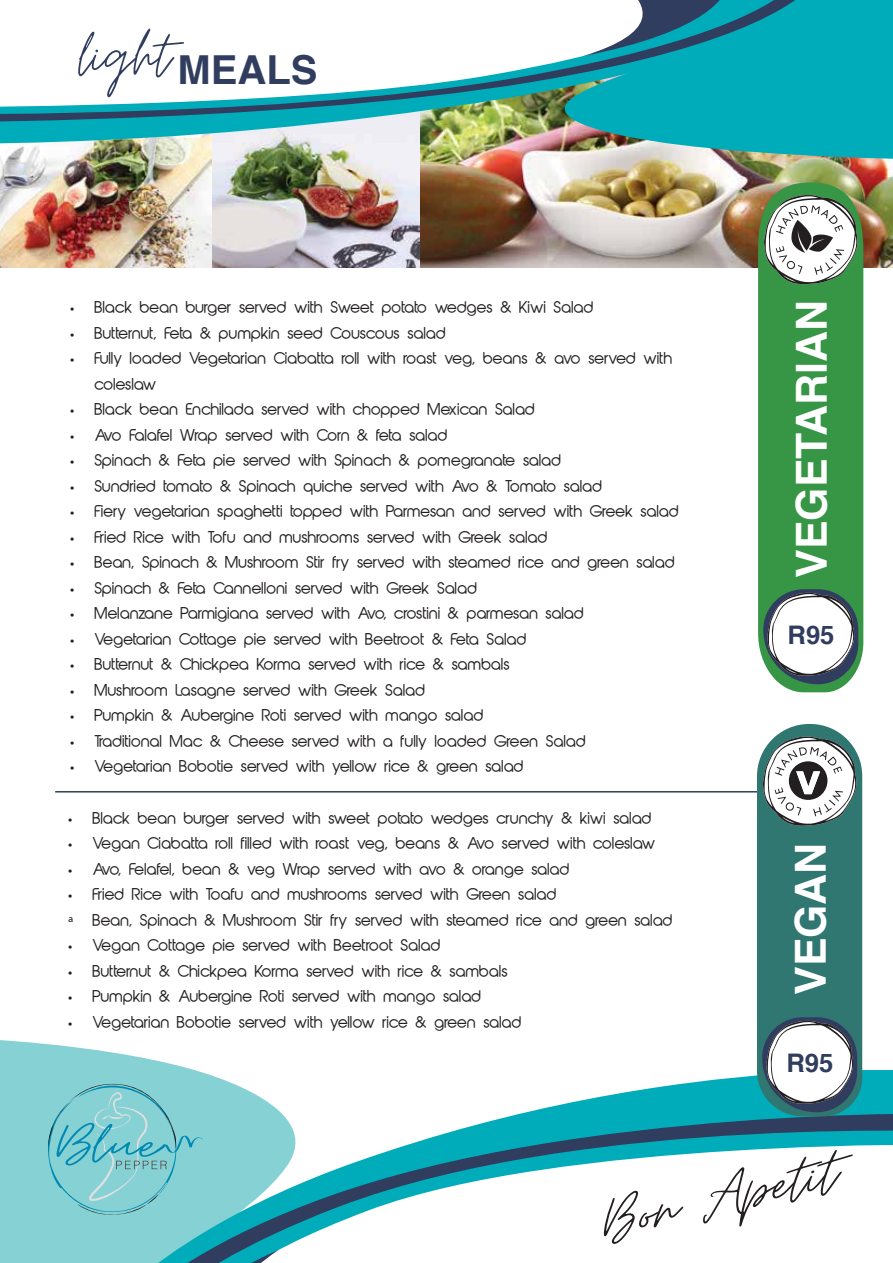
<style>
.page{position:relative;width:893px;height:1263px;background:#fff}
.page>*{position:absolute;margin:0;border:0;box-sizing:border-box;transform-origin:0 0}
.t1{font:69.75px "Moon Time";color:#303d5e}
.t2{font:italic 67.2px "Moon Time";color:#231f20;scale:1.2 1}
.t3{font:700 42.9px "Helvetica";color:#fff}
.t4{font:700 25.65px "Helvetica";color:#303d5e}
.t5{font:15px/25.5px "Abeatby Kai";color:#231f20}
.t6{font:15px "Abeatby Kai";letter-spacing:-.025em;color:#231f20}
.t7{font:15px "Myriad Pro";color:#231f20}
.s1{font-family:"Myriad Pro"}
</style>
<div class="page">
<img style="left:212px;top:155px;width:207px;height:112px">
<img style="left:0;top:155px;width:212px;height:112px">
<svg style="left:0;top:1046px;width:893px;height:217px"></svg>
<svg style="left:25px;top:1106px;width:868px;height:157px;fill:#85d1d4"></svg>
<svg style="left:54px;top:1113px;width:839px;height:150px"></svg>
<svg style="left:114px;top:1139px;width:779px;height:124px"></svg>
<svg style="left:132px;top:1250px;width:181px;height:13px"></svg>
<img style="left:419px;top:0;width:474px;height:306px">
<img style="left:0;top:0;width:879px;height:155px">
<svg style="left:0;top:0;width:850px;height:126px;background:#18afb6"></svg>
<svg style="left:0;top:0;width:819px;height:123px;background:#1da1a7"></svg>
<svg style="left:0;top:0;width:755px;height:110px"></svg>
<svg style="left:546px;top:0;width:191px;height:56px"></svg>
<hr style="left:55px;top:791px;width:783px;height:1px;background:#303d5e">
<div style="left:758px;top:182px;width:105px;height:510px;background:#379645"></div>
<svg style="left:763px;top:589px;width:95px;height:95px"></svg>
<svg style="left:767px;top:593px;width:87px;height:83px"></svg>
<svg style="left:764px;top:195px;width:94px;height:89px"></svg>
<svg style="left:757px;top:724px;width:105px;height:392px"></svg>
<svg style="left:47px;top:1072px;width:156px;height:146px;background:#7dcbd0"></svg>
<h1 class="t1" style="left:78px;top:24px;width:241px">light <sub>MEALS</sub></h1>
<p class="t5" style="left:70px;top:296px;width:525px"><span class="s1">•</span> Black bean burger served with Sweet potato wedges &amp; Kiwi Salad</p>
<p class="t5" style="left:70px;top:322px;width:377px"><span class="s1">•</span> Butternut, Feta &amp; pumpkin seed Couscous salad</p>
<p class="t5" style="left:95px;top:347px;width:579px;text-indent:-24px"><span class="s1">•</span> Fully loaded Vegetarian Ciabatta roll with roast veg, beans &amp; avo served with coleslaw</p>
<p class="t5" style="left:70px;top:398px;width:467px"><span class="s1">•</span> Black bean Enchilada served with chopped Mexican Salad</p>
<p class="t6" style="left:70px;top:429px;width:379px"><span class="s1">•</span> Avo Falafel Wrap served with Corn &amp; feta salad</p>
<p class="t5" style="left:70px;top:449px;width:493px"><span class="s1">•</span> Spinach &amp; Feta pie served with Spinach &amp; pomegranate salad</p>
<p class="t5" style="left:70px;top:475px;width:534px"><span class="s1">•</span> Sundried tomato &amp; Spinach quiche served with Avo &amp; Tomato salad</p>
<p class="t5" style="left:70px;top:500px;width:610px"><span class="s1">•</span> Fiery vegetarian spaghetti topped with Parmesan and served with Greek salad</p>
<p class="t5" style="left:70px;top:526px;width:479px"><span class="s1">•</span> Fried Rice with Tofu and mushrooms served with Greek salad</p>
<p class="t5" style="left:70px;top:551px;width:606px"><span class="s1">•</span> Bean, Spinach &amp; Mushroom Stir fry served with steamed rice and green salad</p>
<p class="t5" style="left:70px;top:577px;width:409px"><span class="s1">•</span> Spinach &amp; Feta Cannelloni served with Greek Salad</p>
<p class="t5" style="left:70px;top:602px;width:515px"><span class="s1">•</span> Melanzane Parmigiana served with Avo, crostini &amp; parmesan salad</p>
<p class="t5" style="left:70px;top:628px;width:458px"><span class="s1">•</span> Vegetarian Cottage pie served with Beetroot &amp; Feta Salad</p>
<p class="t5" style="left:70px;top:653px;width:442px"><span class="s1">•</span> Butternut &amp; Chickpea Korma served with rice &amp; sambals</p>
<p class="t5" style="left:70px;top:679px;width:357px"><span class="s1">•</span> Mushroom Lasagne served with Greek Salad</p>
<p class="t5" style="left:70px;top:704px;width:415px"><span class="s1">•</span> Pumpkin &amp; Aubergine Roti served with mango salad</p>
<p class="t5" style="left:70px;top:730px;width:517px"><span class="s1">•</span> Traditional Mac &amp; Cheese served with a fully loaded Green Salad</p>
<p class="t5" style="left:70px;top:755px;width:455px"><span class="s1">•</span> Vegetarian Bobotie served with yellow rice &amp; green salad</p>
<p class="t5" style="left:68px;top:806px;width:585px"><span class="s1">•</span> Black bean burger served with sweet potato wedges crunchy &amp; kiwi salad</p>
<p class="t5" style="left:68px;top:832px;width:589px"><span class="s1">•</span> Vegan Ciabatta roll filled with roast veg, beans &amp; Avo served with coleslaw</p>
<p class="t5" style="left:68px;top:857px;width:503px"><span class="s1">•</span> Avo, Felafel, bean &amp; veg Wrap served with avo &amp; orange salad</p>
<p class="t5" style="left:68px;top:883px;width:490px"><span class="s1">•</span> Fried Rice with Toafu and mushrooms served with Green salad</p>
<p class="t7" style="left:68px;top:911px;width:7px">ª</p>
<p class="t5" style="left:93px;top:908px;width:582px">Bean, Spinach &amp; Mushroom Stir fry served with steamed rice and green salad</p>
<p class="t5" style="left:68px;top:934px;width:374px"><span class="s1">•</span> Vegan Cottage pie served with Beetroot Salad</p>
<p class="t5" style="left:68px;top:959px;width:442px"><span class="s1">•</span> Butternut &amp; Chickpea Korma served with rice &amp; sambals</p>
<p class="t5" style="left:68px;top:985px;width:415px"><span class="s1">•</span> Pumpkin &amp; Aubergine Roti served with mango salad</p>
<p class="t5" style="left:68px;top:1010px;width:455px"><span class="s1">•</span> Vegetarian Bobotie served with yellow rice &amp; green salad</p>
<h3 class="t3" style="left:782px;top:578px;width:279px;rotate:-90deg">VEGETARIAN</h3>
<h3 class="t4" style="left:787px;top:617px;width:48px">R95</h3>
<h3 class="t3" style="left:781px;top:995px;width:154px;rotate:-90deg">VEGAN</h3>
<h3 class="t4" style="left:786px;top:1045px;width:48px">R95</h3>
<h2 class="t2" style="left:594px;top:1192px;width:201px;rotate:-12deg">Bon Apetit</h2>
</div>
